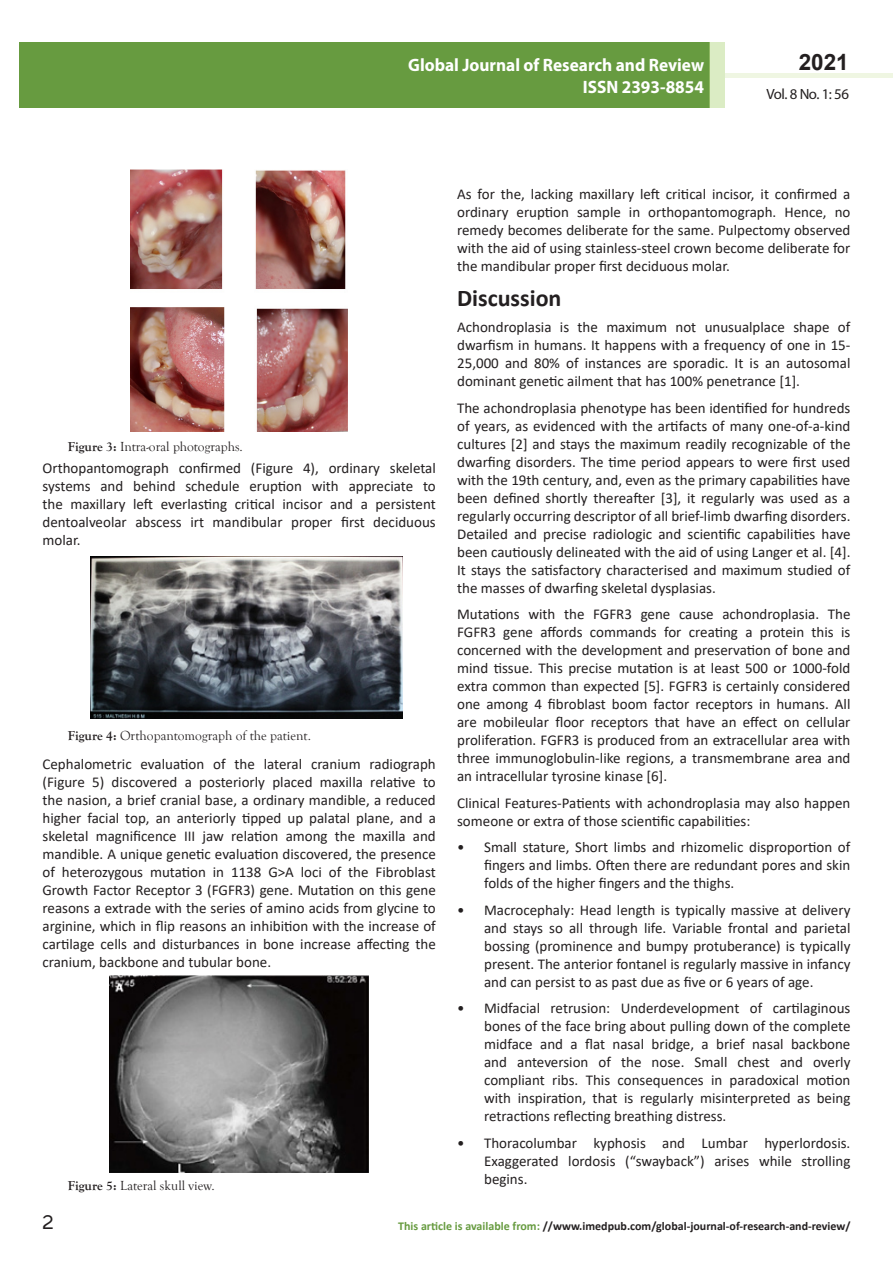
<style>
.page{position:relative;width:893px;height:1263px;background:#fff}
.page>*{position:absolute;margin:0;border:0;box-sizing:border-box;transform-origin:0 0}
.t1{font:25.5px "Tunga";color:#231f20}
.side-heading{font:700 24px "Calibri";color:#231f20}
.t2{font:700 22.5px "Arial";color:#231f20}
.t3{font:700 18px/21.6px "Myriad Pro";color:#fff;text-align:right;scale:.96 1}
.t4{font:15px/18px "Calibri";color:#231f20;text-align:justify}
.t5{font:14.85px "Myriad Pro";letter-spacing:-.03em;color:#231f20}
.t6{font:13.5px "Goudy Old Style T";color:#231f20}
.t7{font:700 12px "Calibri";color:#231f20}
.s1{font-weight:700}
.s2{color:#679b40}
</style>
<div class="page">
<div style="left:725px;top:73px;width:168px;height:5px;background:#eff6e2"></div>
<div style="left:19px;top:42px;width:690px;height:66px;background:#679b40"></div>
<div style="left:709px;top:42px;width:16px;height:66px;background:#dbecc4"></div>
<img style="left:131px;top:169px;width:217px;height:262px">
<img style="left:91px;top:556px;width:312px;height:162px">
<img style="left:110px;top:975px;width:259px;height:197px">
<p class="t3" style="left:517px;top:53px;width:198px">ARCHIVOS DE MEDICINA<br>16 8 9465</p>
<h3 class="t2" style="left:799px;top:46px;width:52px">2021</h3>
<p class="t3" style="left:408px;top:54px;width:310px">Global Journal of Research and Review<br>ISSN 2393-8854</p>
<p class="t5" style="left:766px;top:84px;width:84px">Vol. 8 No. 1: 56</p>
<p class="t6" style="left:68px;top:440px;width:177px"><span class="s1">Figure 3:</span> Intra-oral photographs.</p>
<p class="t4" style="left:43px;top:459px;width:395px">Orthopantomograph confirmed (Figure 4), ordinary skeletal systems and behind schedule eruption with appreciate to the maxillary left everlasting critical incisor and a persistent dentoalveolar abscess irt mandibular proper first deciduous molar.</p>
<p class="t6" style="left:68px;top:728px;width:245px"><span class="s1">Figure 4:</span> Orthopantomograph of the patient.</p>
<p class="t4" style="left:43px;top:755px;width:395px">Cephalometric evaluation of the lateral cranium radiograph (Figure 5) discovered a posteriorly placed maxilla relative to the nasion, a brief cranial base, a ordinary mandible, a reduced higher facial top, an anteriorly tipped up palatal plane, and a skeletal magnificence III jaw relation among the maxilla and mandible. A unique genetic evaluation discovered, the presence of heterozygous mutation in 1138 G&gt;A loci of the Fibroblast Growth Factor Receptor 3 (FGFR3) gene. Mutation on this gene reasons a extrade with the series of amino acids from glycine to arginine, which in flip reasons an inhibition with the increase of cartilage cells and disturbances in bone increase affecting the cranium, backbone and tubular bone.</p>
<p class="t6" style="left:68px;top:1179px;width:148px"><span class="s1">Figure 5:</span> Lateral skull view.</p>
<p class="t4" style="left:457px;top:185px;width:395px">As for the, lacking maxillary left critical incisor, it confirmed a ordinary eruption sample in orthopantomograph. Hence, no remedy becomes deliberate for the same. Pulpectomy observed with the aid of using stainless-steel crown become deliberate for the mandibular proper first deciduous molar.</p>
<p class="side-heading" style="left:457px;top:281px;width:106px">Discussion</p>
<p class="t4" style="left:457px;top:318px;width:395px">Achondroplasia is the maximum not unusualplace shape of dwarfism in humans. It happens with a frequency of one in 15- 25,000 and 80% of instances are sporadic. It is an autosomal dominant genetic ailment that has 100% penetrance [1].</p>
<p class="t4" style="left:457px;top:398px;width:395px">The achondroplasia phenotype has been identified for hundreds of years, as evidenced with the artifacts of many one-of-a-kind cultures [2] and stays the maximum readily recognizable of the dwarfing disorders. The time period appears to were first used with the 19th century, and, even as the primary capabilities have been defined shortly thereafter [3], it regularly was used as a regularly occurring descriptor of all brief-limb dwarfing disorders.<br>Detailed and precise radiologic and scientific capabilities have been cautiously delineated with the aid of using Langer et al. [4].<br>It stays the satisfactory characterised and maximum studied of the masses of dwarfing skeletal dysplasias.</p>
<p class="t4" style="left:457px;top:605px;width:395px">Mutations with the FGFR3 gene cause achondroplasia. The FGFR3 gene affords commands for creating a protein this is concerned with the development and preservation of bone and mind tissue. This precise mutation is at least 500 or 1000-fold extra common than expected [5]. FGFR3 is certainly considered one among 4 fibroblast boom factor receptors in humans. All are mobileular floor receptors that have an effect on cellular proliferation. FGFR3 is produced from an extracellular area with three immunoglobulin-like regions, a transmembrane area and an intracellular tyrosine kinase [6].</p>
<p class="t4" style="left:457px;top:793px;width:395px">Clinical Features-Patients with achondroplasia may also happen someone or extra of those scientific capabilities:</p>
<p class="t4" style="left:484px;top:838px;width:368px;text-indent:-27px">• Small stature, Short limbs and rhizomelic disproportion of fingers and limbs. Often there are redundant pores and skin folds of the higher fingers and the thighs.</p>
<p class="t4" style="left:484px;top:900px;width:368px;text-indent:-27px">• Macrocephaly: Head length is typically massive at delivery and stays so all through life. Variable frontal and parietal bossing (prominence and bumpy protuberance) is typically present. The anterior fontanel is regularly massive in infancy and can persist to as past due as five or 6 years of age.</p>
<p class="t4" style="left:484px;top:999px;width:368px;text-indent:-27px">• Midfacial retrusion: Underdevelopment of cartilaginous bones of the face bring about pulling down of the complete midface and a flat nasal bridge, a brief nasal backbone and anteversion of the nose. Small chest and overly compliant ribs. This consequences in paradoxical motion with inspiration, that is regularly misinterpreted as being retractions reflecting breathing distress.</p>
<p class="t4" style="left:484px;top:1133px;width:368px;text-indent:-27px">• Thoracolumbar kyphosis and Lumbar hyperlordosis.<br>Exaggerated lordosis (“swayback”) arises while strolling begins.</p>
<h1 class="t1" style="left:42px;top:1205px;width:13px">2</h1>
<p class="t7" style="left:398px;top:1217px;width:454px"><span class="s2">This article is available from:</span> //www.imedpub.com/global-journal-of-research-and-review/</p>
</div>
